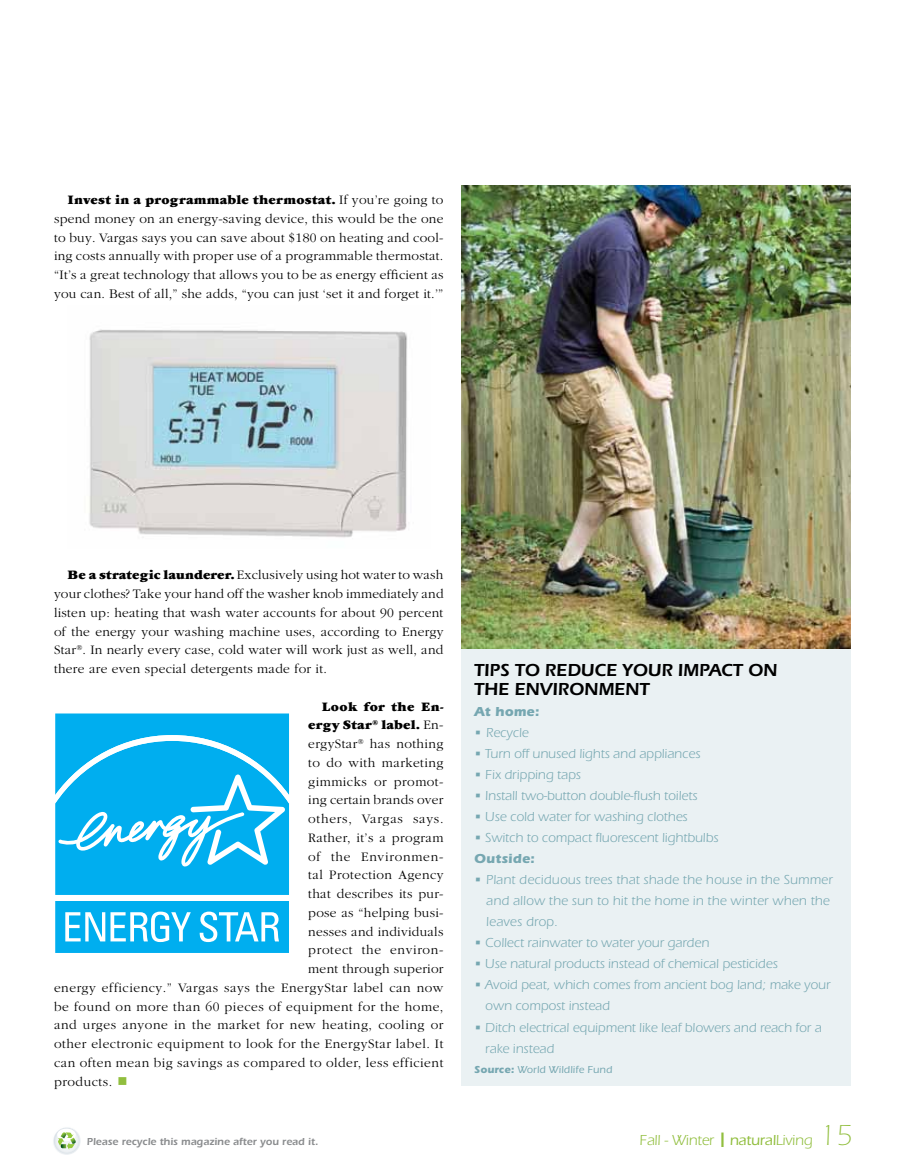
<style>
.page{position:relative;width:905px;height:1175px;background:#fff}
.page>*{position:absolute;margin:0;border:0;box-sizing:border-box;transform-origin:0 0}
.t1{font:600 18px/19.6px "Itc Eras";color:#000}
.t2{font:500 15px "Itc Eras";letter-spacing:-.01em;color:#91be3e}
.t3{font:15px "Itc Eras";letter-spacing:-.01em;color:#91be3e}
.t4{font:300 13.5px/18.8px "Garamond";letter-spacing:.04em;color:#000;text-align:justify}
.t5{font:13.5px/21px "Itc Eras";color:#76a7b1}
.t6{font:300 13.5px "Garamond";letter-spacing:.02em;color:#000}
.t7{font:900 13.5px "Garamond";letter-spacing:.025em;color:#000}
.t8{font:700 13.5px "Itc Eras";letter-spacing:.015em;color:#76a7b1}
.t9{font:600 10.5px "Itc Eras";color:#8a8c8e}
.t10{font:500 10.5px "Itc Eras";letter-spacing:.015em;color:#76a7b1}
.s1{font-weight:900}
.s2{font-weight:300}
.s3{color:#91be3e}
.s4{font-weight:700}
.s5{font-weight:400}
.s6{font-weight:300;font-size:30px}
</style>
<div class="page">
<svg style="left:52px;top:1126px;width:29px;height:28px"></svg>
<div style="left:54px;top:1127px;width:25px;height:26px;background:#ecf0f3;border-radius:13px"></div>
<svg style="left:57px;top:1128px;width:19px;height:13px"></svg>
<svg style="left:58px;top:1132px;width:18px;height:17px"></svg>
<div style="left:461px;top:562px;width:389px;height:523px;background:#eaf1f3"></div>
<img style="left:461px;top:185px;width:389px;height:463px">
<img style="left:89px;top:329px;width:319px;height:209px">
<svg style="left:55px;top:713px;width:234px;height:240px;background:#2abbf1"></svg>
<p class="t4" style="left:54px;top:191px;width:391px;text-indent:14px"><span class="s1">Invest in a programmable thermostat.</span> If you’re going to spend money on an energy-saving device, this would be the one to buy. Vargas says you can save about $180 on heating and cool&shy;ing costs annually with proper use of a programmable thermostat. “It’s a great technology that allows you to be as energy efficient as you can. Best of all,” she adds, “you can just ‘set it and forget it.’”</p>
<p class="t4" style="left:54px;top:566px;width:391px;text-indent:14px"><span class="s1">Be a strategic launderer.</span> Exclusively using hot water to wash your clothes? Take your hand off the washer knob immediately and listen up: heating that wash water accounts for about 90 percent of the energy your washing machine uses, according to Energy Star<sup>®</sup>. In nearly every case, cold water will work just as well, and there are even special detergents made for it.</p>
<p class="t7" style="left:322px;top:699px;width:123px">Look for the En-</p>
<p class="t7" style="left:308px;top:717px;width:137px">ergy Star<sup>®</sup> label. <span class="s2">En-</span></p>
<p class="t4" style="left:308px;top:734px;width:137px">ergyStar<sup>®</sup> has nothing</p>
<p class="t4" style="left:308px;top:753px;width:137px">to do with marketing</p>
<p class="t4" style="left:308px;top:772px;width:137px">gimmicks or promot-</p>
<p class="t6" style="left:308px;top:793px;width:137px">ing certain brands over</p>
<p class="t4" style="left:308px;top:809px;width:137px">others, Vargas says.</p>
<p class="t4" style="left:308px;top:828px;width:137px">Rather, it’s a program</p>
<p class="t4" style="left:308px;top:847px;width:137px">of the Environmen-</p>
<p class="t4" style="left:308px;top:866px;width:137px">tal Protection Agency</p>
<p class="t4" style="left:308px;top:884px;width:137px">that describes its pur-</p>
<p class="t6" style="left:308px;top:905px;width:137px">pose as “helping busi-</p>
<p class="t6" style="left:308px;top:924px;width:137px">nesses and individuals</p>
<p class="t4" style="left:308px;top:941px;width:137px">protect the environ-</p>
<p class="t6" style="left:308px;top:961px;width:137px">ment through superior</p>
<p class="t4" style="left:54px;top:978px;width:391px">energy efficiency.” Vargas says the EnergyStar label can now</p>
<p class="t4" style="left:54px;top:997px;width:391px">be found on more than 60 pieces of equipment for the home,</p>
<p class="t4" style="left:54px;top:1016px;width:391px">and urges anyone in the market for new heating, cooling or</p>
<p class="t4" style="left:54px;top:1034px;width:391px">other electronic equipment to look for the EnergyStar label. It</p>
<p class="t4" style="left:54px;top:1053px;width:391px">can often mean big savings as compared to older, less efficient</p>
<p class="t4" style="left:54px;top:1072px;width:75px">products. <span class="s3">■</span></p>
<p class="t9" style="left:87px;top:1135px;width:233px">PLEASE RECYCLE THIS MAGAZINE AFTER YOU READ IT.</p>
<h1 class="t1" style="left:474px;top:660px;width:304px">TIPS TO REDUCE YOUR IMPACT ON<br>THE ENVIRONMENT</h1>
<p class="t8" style="left:474px;top:704px;width:67px">At home:</p>
<p class="t5" style="left:474px;top:722px;width:56px">• Recycle</p>
<p class="t5" style="left:474px;top:743px;width:228px">• Turn off unused lights and appliances</p>
<p class="t5" style="left:474px;top:764px;width:108px">• Fix dripping taps</p>
<p class="t5" style="left:474px;top:785px;width:225px">• Install two-button double-flush toilets</p>
<p class="t5" style="left:474px;top:806px;width:215px">• Use cold water for washing clothes</p>
<p class="t5" style="left:474px;top:827px;width:246px">• Switch to compact fluorescent lightbulbs</p>
<p class="t8" style="left:474px;top:851px;width:62px">Outside:</p>
<p class="t5" style="left:486px;top:869px;width:348px;text-indent:-12px">• Plant deciduous trees that shade the house in the Summer and allow the sun to hit the home in the winter when the leaves drop.</p>
<p class="t5" style="left:474px;top:932px;width:236px">• Collect rainwater to water your garden</p>
<p class="t5" style="left:474px;top:953px;width:305px">• Use natural products instead of chemical pesticides</p>
<p class="t5" style="left:485px;top:974px;width:347px;text-indent:-11px">• Avoid peat, which comes from ancient bog land; make your own compost instead</p>
<p class="t5" style="left:485px;top:1016px;width:338px;text-indent:-11px">• Ditch electrical equipment like leaf blowers and reach for a rake instead</p>
<p class="t10" style="left:474px;top:1064px;width:140px"><span class="s4">Source:</span> World Wildlife Fund</p>
<p class="t2" style="left:721px;top:1131px;width:132px">❙ natural<span class="s5">Living</span> <span class="s6">15</span></p>
<p class="t3" style="left:639px;top:1131px;width:76px">Fall - Winter</p>
</div>
